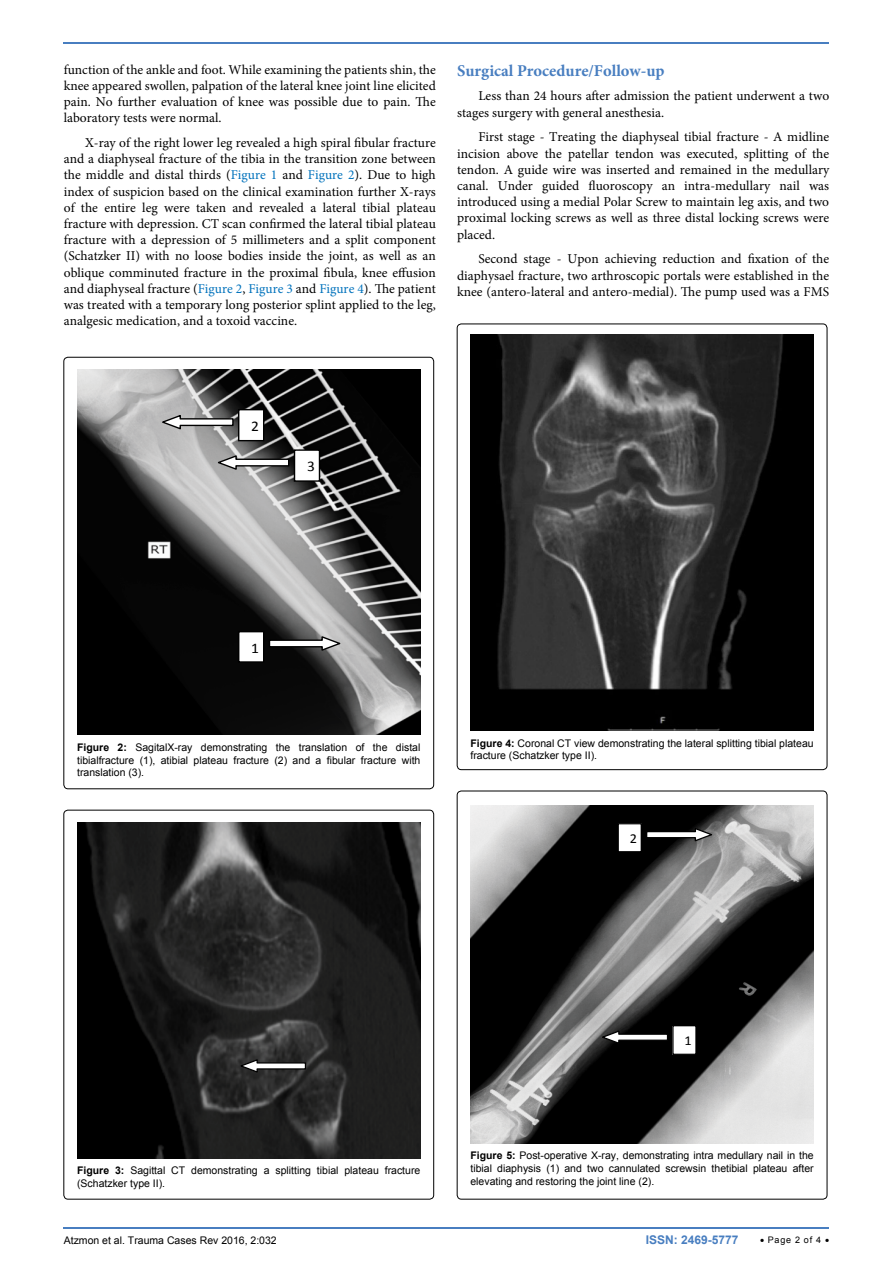
<style>
.page{position:relative;width:893px;height:1263px;background:#fff}
.page>*{position:absolute;margin:0;border:0;box-sizing:border-box;transform-origin:0 0}
.t1{font:700 16.5px "Minion Pro";color:#487ec0}
.t2{font:14.7px "Calibri";color:#010101;scale:1.05 1}
.t3{font:13.65px "Calibri";color:#010101;scale:1.05 1}
.t4{font:13.5px/16.2px "Minion Pro";color:#000;text-align:justify}
.t5{font:700 12px "Arial";color:#487ec0}
.t6{font:10.5px/12.6px "Arial";color:#000;text-align:justify}
.t7{font:9px "Arial";letter-spacing:.08em;color:#000}
.s1{color:#0072bc}
.s2{font-weight:700}
</style>
<div class="page">
<hr style="left:64px;top:1227px;width:765px;height:2px;background:#487ec0">
<hr style="left:64px;top:42px;width:765px;height:2px;background:#487ec0">
<img style="left:77px;top:370px;width:343px;height:365px">
<svg style="left:268px;top:635px;width:76px;height:17px"></svg>
<div style="left:239px;top:632px;width:25px;height:30px;background:#fff"></div>
<div style="left:238px;top:631px;width:26px;height:32px;border:1px solid #010101"></div>
<svg style="left:215px;top:454px;width:75px;height:17px"></svg>
<div style="left:294px;top:450px;width:25px;height:31px;background:#fff"></div>
<div style="left:294px;top:449px;width:26px;height:33px;border:1px solid #010101"></div>
<svg style="left:159px;top:413px;width:75px;height:17px"></svg>
<div style="left:239px;top:410px;width:25px;height:31px;background:#fff"></div>
<div style="left:238px;top:409px;width:26px;height:32px;border:1px solid #010101"></div>
<div style="left:64px;top:810px;width:370px;height:389px;border:1px solid #000;border-radius:4px"></div>
<img style="left:77px;top:822px;width:343px;height:336px">
<svg style="left:237px;top:1058px;width:70px;height:15px"></svg>
<img style="left:470px;top:334px;width:344px;height:396px">
<div style="left:457px;top:791px;width:370px;height:408px;border:1px solid #000;border-radius:4px"></div>
<img style="left:470px;top:806px;width:344px;height:337px">
<svg style="left:599px;top:1029px;width:70px;height:16px"></svg>
<div style="left:673px;top:1026px;width:23px;height:28px;background:#fff"></div>
<div style="left:672px;top:1025px;width:25px;height:30px;border:1px solid #010101"></div>
<svg style="left:645px;top:827px;width:70px;height:15px"></svg>
<div style="left:618px;top:824px;width:23px;height:28px;background:#fff"></div>
<div style="left:617px;top:823px;width:25px;height:29px;border:1px solid #010101"></div>
<p class="t4" style="left:64px;top:61px;width:374px">function of the ankle and foot. While examining the patients shin, the knee appeared swollen, palpation of the lateral knee joint line elicited pain. No further evaluation of knee was possible due to pain. The laboratory tests were normal.</p>
<p class="t4" style="left:64px;top:135px;width:374px;text-indent:21px">X-ray of the right lower leg revealed a high spiral fibular fracture and a diaphyseal fracture of the tibia in the transition zone between the middle and distal thirds (<span class="s1">Figure 1</span> and <span class="s1">Figure 2</span>). Due to high index of suspicion based on the clinical examination further X-rays of the entire leg were taken and revealed a lateral tibial plateau fracture with depression. CT scan confirmed the lateral tibial plateau fracture with a depression of 5 millimeters and a split component (Schatzker II) with no loose bodies inside the joint, as well as an oblique comminuted fracture in the proximal fibula, knee effusion and diaphyseal fracture (<span class="s1">Figure 2</span>, <span class="s1">Figure 3</span> and <span class="s1">Figure 4</span>). The patient was treated with a temporary long posterior splint applied to the leg, analgesic medication, and a toxoid vaccine.</p>
<p class="t1" style="left:457px;top:59px;width:209px">Surgical Procedure/Follow-up</p>
<p class="t4" style="left:457px;top:88px;width:374px;text-indent:21px">Less than 24 hours after admission the patient underwent a two stages surgery with general anesthesia.</p>
<p class="t4" style="left:457px;top:129px;width:374px;text-indent:21px">First stage - Treating the diaphyseal tibial fracture - A midline incision above the patellar tendon was executed, splitting of the tendon. A guide wire was inserted and remained in the medullary canal. Under guided fluoroscopy an intra-medullary nail was introduced using a medial Polar Screw to maintain leg axis, and two proximal locking screws as well as three distal locking screws were placed.</p>
<p class="t4" style="left:457px;top:251px;width:374px;text-indent:21px">Second stage - Upon achieving reduction and fixation of the diaphysael fracture, two arthroscopic portals were established in the knee (antero-lateral and antero-medial). The pump used was a FMS</p>
<p class="t2" style="left:251px;top:416px;width:9px">2</p>
<p class="t2" style="left:307px;top:456px;width:9px">3</p>
<p class="t2" style="left:251px;top:638px;width:9px">1</p>
<p class="t6" style="left:77px;top:741px;width:345px"><span class="s2">Figure 2:</span> SagitalX-ray demonstrating the translation of the distal tibialfracture (1), atibial plateau fracture (2) and a fibular fracture with translation (3).</p>
<p class="t6" style="left:470px;top:737px;width:345px"><span class="s2">Figure 4:</span> Coronal CT view demonstrating the lateral splitting tibial plateau fracture (Schatzker type II).</p>
<p class="t3" style="left:630px;top:829px;width:8px">2</p>
<p class="t6" style="left:77px;top:1164px;width:345px"><span class="s2">Figure 3:</span> Sagittal CT demonstrating a splitting tibial plateau fracture (Schatzker type II).</p>
<p class="t3" style="left:684px;top:1031px;width:8px">1</p>
<p class="t6" style="left:470px;top:1149px;width:345px"><span class="s2">Figure 5:</span> Post-operative X-ray, demonstrating intra medullary nail in the tibial diaphysis (1) and two cannulated screwsin thetibial plateau after elevating and restoring the joint line (2).</p>
<p class="t6" style="left:64px;top:1234px;width:215px">Atzmon et al. Trauma Cases Rev 2016, 2:032</p>
<p class="t5" style="left:646px;top:1232px;width:94px">ISSN: 2469-5777</p>
<p class="t7" style="left:760px;top:1234px;width:71px">• Page 2 of 4 •</p>
</div>
